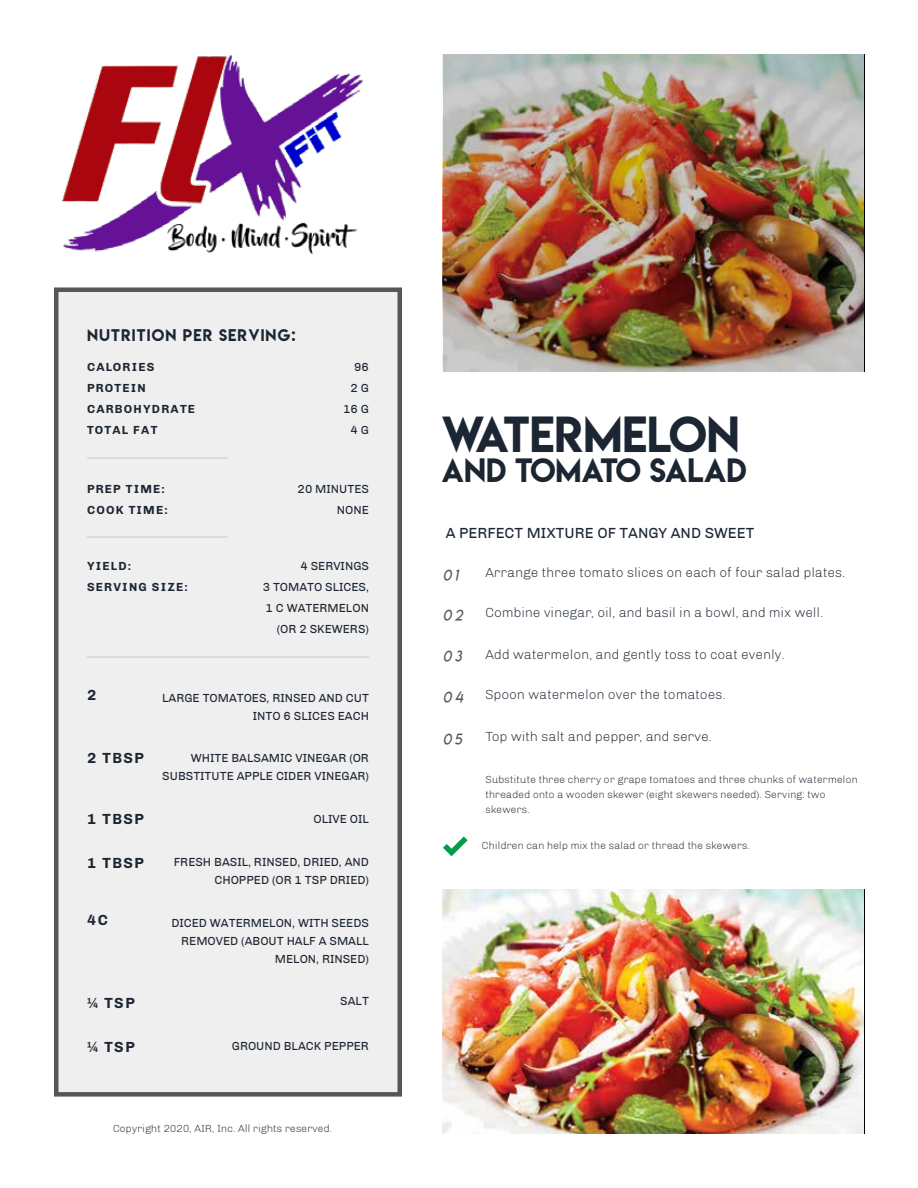
<style>
.page{position:relative;width:918px;height:1188px;background:#fff}
.page>*{position:absolute;margin:0;border:0;box-sizing:border-box;transform-origin:0 0}
.t1{font:45px "Lemon Milk";color:#1c2632}
.t2{font:30px "Lemon Milk";color:#1c2632}
.t3{font:15px "Chivo";color:#1c2632}
.t4{font:700 15px "Chivo";letter-spacing:.1em;color:#1c2632}
.t5{font:15px "Lemon Milk";letter-spacing:.075em;color:#1c2632}
.t6{font:15px "Lemon Milklightitalic";letter-spacing:.2em;color:#565656}
.t7{font:300 13.5px "Chivo";color:#1c2632}
.t8{font:12px/21px "Chivo";color:#1c2632;text-align:right}
.t9{font:700 12px/21px "Chivo";letter-spacing:.1em;color:#1c2632}
.t10{font:300 10.5px/15px "Chivo";color:#1c2632}
</style>
<div class="page">
<div style="left:54px;top:287px;width:348px;height:810px;background:#f0efef"></div>
<hr style="left:87px;top:457px;width:141px;height:2px;background:#dcdbdb">
<hr style="left:87px;top:657px;width:282px;height:1px;background:#dcdbdb">
<hr style="left:87px;top:537px;width:141px;height:1px;background:#dcdbdb">
<svg style="left:443px;top:836px;width:25px;height:20px"></svg>
<img style="left:443px;top:54px;width:421px;height:317px">
<img style="left:443px;top:890px;width:421px;height:244px">
<img style="left:61px;top:55px;width:302px;height:199px">
<p class="t5" style="left:87px;top:324px;width:210px">NUTRITION PER SERVING:</p>
<p class="t9" style="left:87px;top:356px;width:110px">CALORIES<br>PROTEIN<br>CARBOHYDRATE<br>TOTAL FAT</p>
<p class="t8" style="left:343px;top:356px;width:27px">96<br>2 G<br>16 G<br>4 G</p>
<p class="t9" style="left:87px;top:478px;width:82px">PREP TIME:<br>COOK TIME:</p>
<p class="t8" style="left:298px;top:478px;width:73px">20 MINUTES<br>NONE</p>
<p class="t9" style="left:87px;top:555px;width:102px">YIELD:<br>SERVING SIZE:</p>
<p class="t8" style="left:263px;top:555px;width:108px">4 SERVINGS<br>3 TOMATO SLICES,<br>1 C WATERMELON (OR 2 SKEWERS)</p>
<p class="t4" style="left:87px;top:686px;width:11px">2</p>
<p class="t4" style="left:87px;top:749px;width:58px">2 TBSP</p>
<p class="t8" style="left:162px;top:689px;width:208px;line-height:18px">LARGE TOMATOES, RINSED AND CUT<br>INTO 6 SLICES EACH</p>
<p class="t8" style="left:162px;top:749px;width:208px;line-height:18px">WHITE BALSAMIC VINEGAR (OR<br>SUBSTITUTE APPLE CIDER VINEGAR)</p>
<p class="t4" style="left:87px;top:810px;width:58px">1 TBSP</p>
<p class="t8" style="left:314px;top:809px;width:57px">OLIVE OIL</p>
<p class="t8" style="left:174px;top:853px;width:197px;line-height:18px">FRESH BASIL, RINSED, DRIED, AND<br>CHOPPED (OR 1 TSP DRIED)</p>
<p class="t4" style="left:87px;top:854px;width:58px">1 TBSP</p>
<p class="t4" style="left:87px;top:911px;width:22px">4C</p>
<p class="t8" style="left:171px;top:913px;width:199px;line-height:18px">DICED WATERMELON, WITH SEEDS<br>REMOVED (ABOUT HALF A SMALL<br>MELON, RINSED)</p>
<p class="t4" style="left:87px;top:994px;width:49px">¼ TSP</p>
<p class="t8" style="left:340px;top:991px;width:30px">SALT</p>
<p class="t4" style="left:87px;top:1038px;width:49px">¼ TSP</p>
<p class="t8" style="left:232px;top:1035px;width:139px">GROUND BLACK PEPPER</p>
<p class="t10" style="left:113px;top:1121px;width:221px">Copyright 2020, AIR, Inc. All rights reserved.</p>
<h1 class="t1" style="left:442px;top:402px;width:300px">WATERMELON</h1>
<h2 class="t2" style="left:442px;top:449px;width:307px">AND TOMATO SALAD</h2>
<p class="t3" style="left:446px;top:524px;width:310px">A PERFECT MIXTURE OF TANGY AND SWEET</p>
<p class="t6" style="left:443px;top:566px;width:16px">01</p>
<p class="t7" style="left:485px;top:565px;width:362px">Arrange three tomato slices on each of four salad plates.</p>
<p class="t6" style="left:443px;top:606px;width:21px">02</p>
<p class="t7" style="left:485px;top:604px;width:340px">Combine vinegar, oil, and basil in a bowl, and mix well.</p>
<p class="t6" style="left:443px;top:647px;width:20px">03</p>
<p class="t7" style="left:485px;top:646px;width:301px">Add watermelon, and gently toss to coat evenly.</p>
<p class="t6" style="left:443px;top:688px;width:21px">04</p>
<p class="t7" style="left:485px;top:687px;width:242px">Spoon watermelon over the tomatoes.</p>
<p class="t6" style="left:443px;top:730px;width:20px">05</p>
<p class="t7" style="left:485px;top:729px;width:228px">Top with salt and pepper, and serve.</p>
<p class="t10" style="left:485px;top:772px;width:374px">Substitute three cherry or grape tomatoes and three chunks of watermelon threaded onto a wooden skewer (eight skewers needed). Serving: two skewers.</p>
<p class="t10" style="left:482px;top:838px;width:270px">Children can help mix the salad or thread the skewers.</p>
</div>
